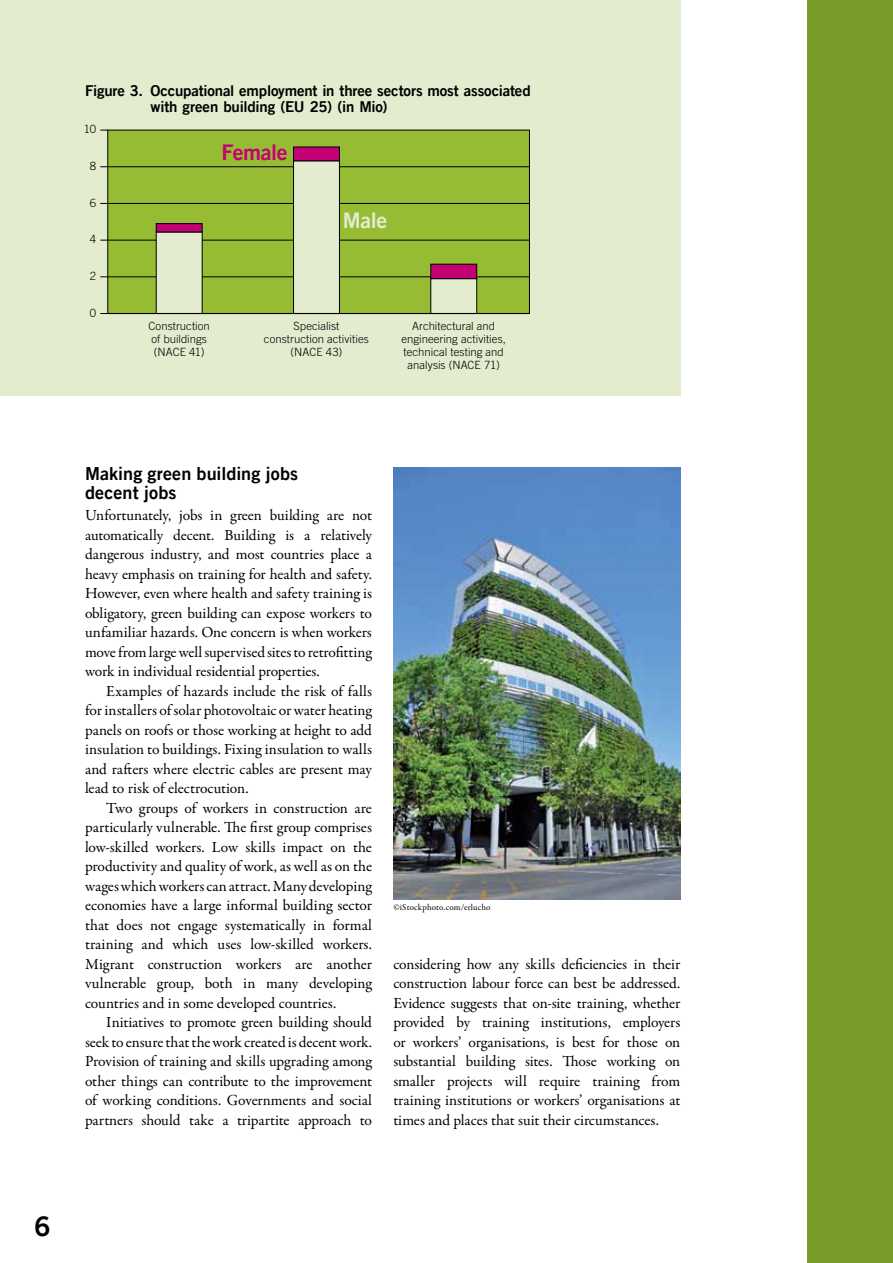
<style>
.page{position:relative;width:893px;height:1263px;background:#fff}
.page>*{position:absolute;margin:0;border:0;box-sizing:border-box;transform-origin:0 0}
.t1{font:27px "Trade Gothic LT Com Bd 2";color:#000}
.t2{font:21.6px "Trade Gothic LT Com Bd 2";letter-spacing:-.015em;color:#c40075}
.t3{font:21.6px "Trade Gothic LT Com Bd 2";color:#e4eccf}
.t4{font:18px/19.5px "Trade Gothic LT Com Bd 2";letter-spacing:.005em;color:#000}
.t5{font:15.6px/19.5px "Garamond Premr Pro";letter-spacing:-.005em;color:#000;text-align:justify}
.t6{font:15px/16.5px "Trade Gothic LT Com Bd 2";letter-spacing:-.01em;color:#000}
.t7{font:300 11.4px/12.9px "Trade Gothic LT Com";letter-spacing:.005em;color:#000;text-align:center}
.t8{font:9px "Garamond Premr Pro";letter-spacing:.01em;color:#000}
</style>
<div class="page">
<div style="left:808px;top:0;width:85px;height:1263px;background:#799b28"></div>
<div style="left:0;top:0;width:680px;height:395px;background:#e4eccf"></div>
<div style="left:108px;top:130px;width:421px;height:183px;background:#96bc33"></div>
<div style="left:107px;top:130px;width:423px;height:184px;border:1px solid #000"></div>
<hr style="left:108px;top:277px;width:421px;height:1px;background:#000">
<hr style="left:108px;top:240px;width:421px;height:1px;background:#000">
<hr style="left:108px;top:203px;width:421px;height:1px;background:#000">
<hr style="left:108px;top:166px;width:421px;height:1px;background:#000">
<div style="left:156px;top:232px;width:46px;height:81px;background:#e4eccf"></div>
<div style="left:156px;top:224px;width:46px;height:8px;background:#c40075"></div>
<div style="left:156px;top:223px;width:46px;height:9px;border:1px solid #000"></div>
<div style="left:294px;top:161px;width:45px;height:152px;background:#e4eccf"></div>
<div style="left:293px;top:161px;width:47px;height:153px;border:1px solid #000"></div>
<div style="left:294px;top:147px;width:45px;height:14px;background:#c40075"></div>
<div style="left:293px;top:147px;width:47px;height:14px;border:1px solid #000"></div>
<div style="left:431px;top:279px;width:46px;height:34px;background:#e4eccf"></div>
<div style="left:431px;top:278px;width:46px;height:36px;border:1px solid #000"></div>
<div style="left:431px;top:264px;width:46px;height:15px;background:#c40075"></div>
<div style="left:431px;top:264px;width:46px;height:15px;border:1px solid #000"></div>
<hr style="left:108px;top:313px;width:421px;height:1px;background:#000">
<img style="left:393px;top:468px;width:287px;height:431px">
<p class="t6" style="left:151px;top:82px;width:382px;text-indent:-66px">Figure 3. Occupational employment in three sectors most associated with green building (EU 25) (in Mio)</p>
<p class="t7" style="left:84px;top:123px;width:14px">10</p>
<p class="t7" style="left:90px;top:159px;width:8px">8</p>
<p class="t7" style="left:90px;top:196px;width:8px">6</p>
<p class="t7" style="left:90px;top:233px;width:8px">4</p>
<p class="t7" style="left:90px;top:269px;width:8px">2</p>
<p class="t7" style="left:90px;top:306px;width:8px">0</p>
<h2 class="t2" style="left:222px;top:139px;width:68px">Female</h2>
<h2 class="t3" style="left:343px;top:207px;width:46px">Male</h2>
<p class="t7" style="left:148px;top:320px;width:63px;text-align:left">Construction of buildings (NACE 41)</p>
<p class="t7" style="left:264px;top:320px;width:107px">Specialist construction activities (NACE 43)</p>
<p class="t7" style="left:401px;top:320px;width:106px">Architectural and engineering activities, technical testing and analysis (NACE 71)</p>
<h1 class="t1" style="left:34px;top:1210px;width:18px">6</h1>
<p class="t4" style="left:85px;top:463px;width:215px">Making green building jobs decent jobs</p>
<p class="t5" style="left:85px;top:506px;width:288px">Unfortunately, jobs in green building are not automatically decent. Building is a relatively dangerous industry, and most countries place a heavy emphasis on training for health and safety.<br>However, even where health and safety training is obligatory, green building can expose workers to unfamiliar hazards. One concern is when workers move from large well supervised sites to retrofitting work in individual residential properties.</p>
<p class="t5" style="left:85px;top:681px;width:288px;text-indent:21px">Examples of hazards include the risk of falls for installers of solar photovoltaic or water heating panels on roofs or those working at height to add insulation to buildings. Fixing insulation to walls and rafters where electric cables are present may lead to risk of electrocution.</p>
<p class="t5" style="left:85px;top:798px;width:289px;text-indent:21px">Two groups of workers in construction are particularly vulnerable. The first group comprises low-skilled workers. Low skills impact on the productivity and quality of work, as well as on the wages which workers can attract. Many developing economies have a large informal building sector that does not engage systematically in formal training and which uses low-skilled workers.<br>Migrant construction workers are another vulnerable group, both in many developing countries and in some developed countries.</p>
<p class="t5" style="left:85px;top:1013px;width:289px;text-indent:21px">Initiatives to promote green building should seek to ensure that the work created is decent work.<br>Provision of training and skills upgrading among other things can contribute to the improvement of working conditions. Governments and social partners should take a tripartite approach to</p>
<p class="t8" style="left:393px;top:902px;width:99px">©iStockphoto.com/erlucho</p>
<p class="t5" style="left:393px;top:954px;width:288px">considering how any skills deficiencies in their construction labour force can best be addressed.<br>Evidence suggests that on-site training, whether provided by training institutions, employers or workers’ organisations, is best for those on substantial building sites. Those working on smaller projects will require training from training institutions or workers’ organisations at times and places that suit their circumstances.</p>
</div>
